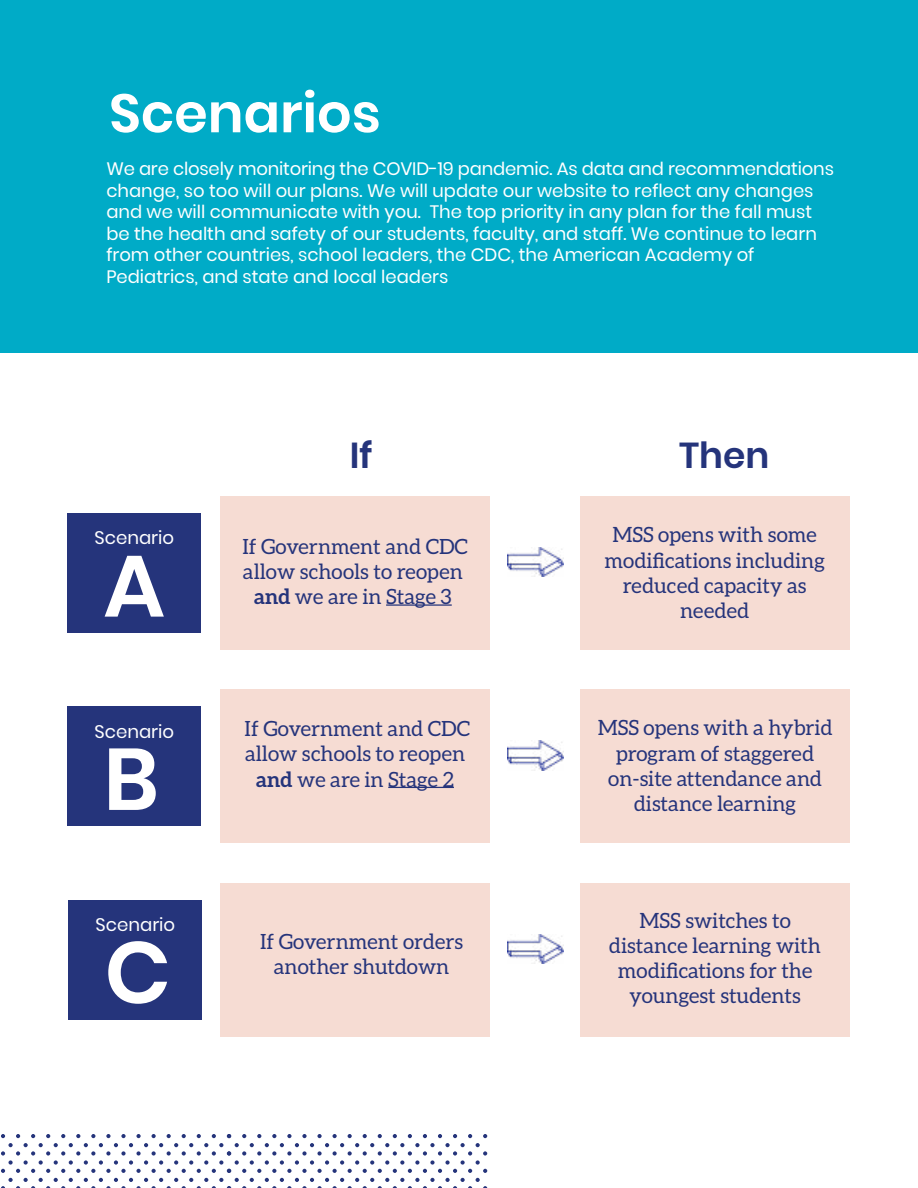
<style>
.page{position:relative;width:918px;height:1188px;background:#fff}
.page>*{position:absolute;margin:0;border:0;box-sizing:border-box;transform-origin:0 0}
.t1{font:600 87.15px "Poppins";color:#fff}
.t2{font:600 54px "Poppins";color:#fff}
.t3{font:600 36px "Poppins";color:#25347b}
.t4{font:21px/25.2px "Aleo";color:#25347b;text-align:center}
.t5{font:18.15px "Poppins";color:#fff}
.t6{font:18px/21.6px "Poppins";color:#fff}
.s1{font-weight:700}
</style>
<div class="page">
<div style="left:0;top:0;width:918px;height:352px;background:#00abc7"></div>
<div style="left:220px;top:496px;width:270px;height:154px;background:#f6dcd3"></div>
<img style="left:507px;top:548px;width:56px;height:29px">
<hr style="left:386px;top:604px;width:66px;height:2px;background:#25347b">
<div style="left:580px;top:496px;width:270px;height:154px;background:#f6dcd3"></div>
<div style="left:220px;top:690px;width:270px;height:153px;background:#f6dcd3"></div>
<img style="left:507px;top:741px;width:56px;height:29px">
<hr style="left:388px;top:787px;width:66px;height:1px;background:#25347b">
<div style="left:580px;top:690px;width:270px;height:153px;background:#f6dcd3"></div>
<div style="left:220px;top:883px;width:270px;height:153px;background:#f6dcd3"></div>
<img style="left:507px;top:934px;width:56px;height:30px">
<div style="left:580px;top:883px;width:270px;height:153px;background:#f6dcd3"></div>
<div style="left:68px;top:513px;width:133px;height:120px;background:#25347b"></div>
<div style="left:68px;top:706px;width:133px;height:120px;background:#25347b"></div>
<div style="left:69px;top:900px;width:133px;height:120px;background:#25347b"></div>
<svg style="left:1px;top:1134px;width:486px;height:54px"></svg>
<h2 class="t2" style="left:109px;top:82px;width:273px">Scenarios</h2>
<p class="t6" style="left:106px;top:158px;width:729px">We are closely monitoring the COVID-19 pandemic. As data and recommendations change, so too will our plans. We will update our website to reflect any changes and we will communicate with you. The top priority in any plan for the fall must be the health and safety of our students, faculty, and staff. We continue to learn from other countries, school leaders, the CDC, the American Academy of Pediatrics, and state and local leaders</p>
<p class="t5" style="left:94px;top:527px;width:81px">Scenario</p>
<h1 class="t1" style="left:104px;top:536px;width:63px">A</h1>
<p class="t5" style="left:94px;top:721px;width:81px">Scenario</p>
<h1 class="t1" style="left:104px;top:729px;width:57px">B</h1>
<p class="t5" style="left:96px;top:914px;width:81px">Scenario</p>
<h1 class="t1" style="left:105px;top:922px;width:68px">C</h1>
<h3 class="t3" style="left:350px;top:435px;width:24px">If</h3>
<h3 class="t3" style="left:679px;top:435px;width:92px">Then</h3>
<p class="t4" style="left:242px;top:533px;width:227px">If Government and CDC allow schools to reopen <span class="s1">and</span> we are in Stage 3</p>
<p class="t4" style="left:604px;top:522px;width:222px">MSS opens with some modifications including reduced capacity as needed</p>
<p class="t4" style="left:245px;top:716px;width:227px">If Government and CDC allow schools to reopen <span class="s1">and</span> we are in Stage 2</p>
<p class="t4" style="left:598px;top:715px;width:236px">MSS opens with a hybrid program of staggered on-site attendance and distance learning</p>
<p class="t4" style="left:260px;top:929px;width:204px">If Government orders another shutdown</p>
<p class="t4" style="left:609px;top:907px;width:213px">MSS switches to distance learning with modifications for the youngest students</p>
</div>
